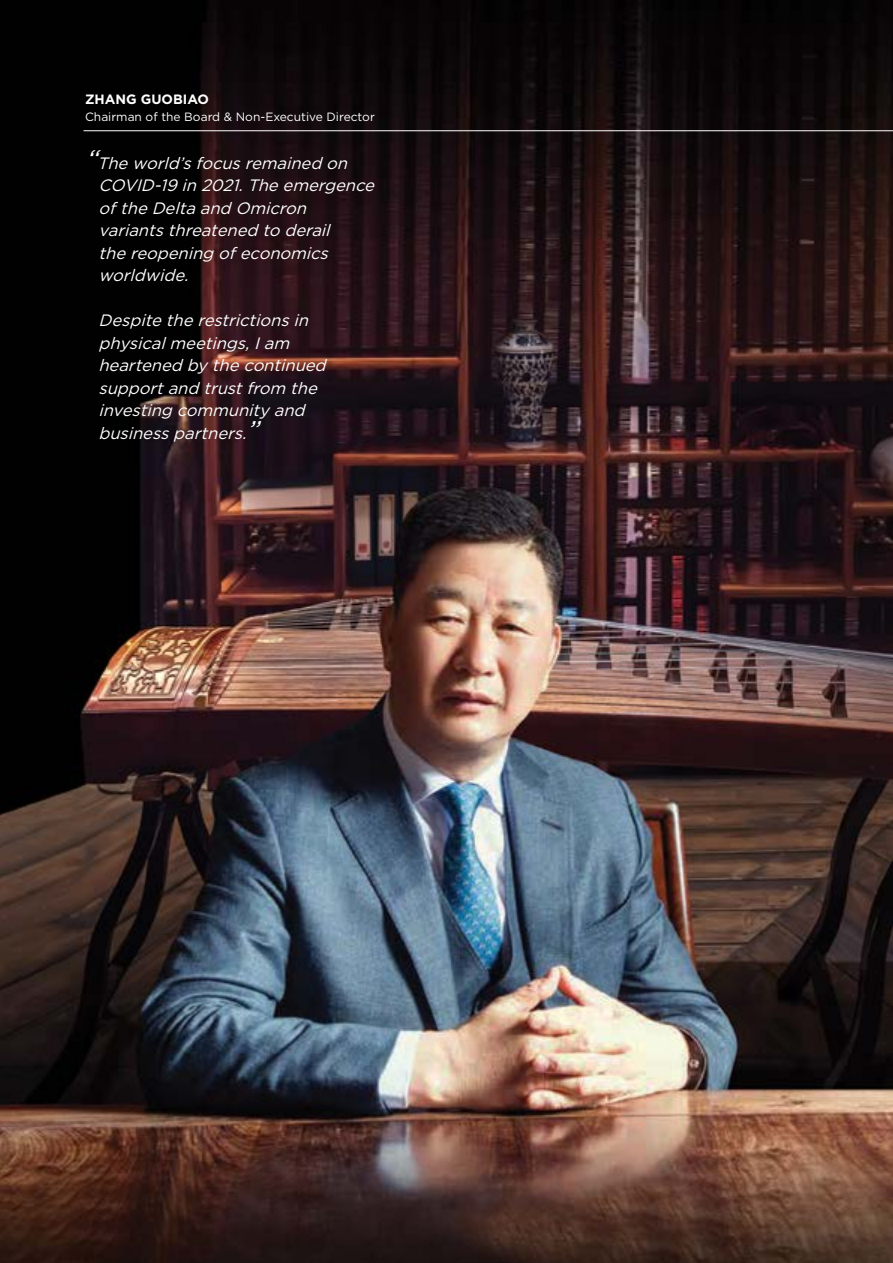
<style>
.page{position:relative;width:893px;height:1263px;background:#fff}
.page>*{position:absolute;margin:0;border:0;box-sizing:border-box;transform-origin:0 0}
.t1{font:italic 16.5px/22.5px "Gotham";color:#fff}
.t2{font:700 13.5px "Gotham";color:#fff}
.t3{font:12px "Gotham";color:#fff}
.s1{font-size:27px}
</style>
<div class="page">
<img style="left:0;top:0;width:893px;height:1263px">
<hr style="left:84px;top:130px;width:809px;height:1px;background:#fff">
<p class="t2" style="left:85px;top:91px;width:125px">ZHANG GUOBIAO</p>
<p class="t3" style="left:85px;top:109px;width:291px">Chairman of the Board &amp; Non-Executive Director</p>
<p class="t1" style="left:98px;top:151px;width:282px;text-indent:-13px"><span class="s1">“</span>Theworld’sfocusremained on<br>COVID-19 in2021.Theemergence oftheDeltaand Omicron variantsthreatened to derail thereopening ofeconomics worldwide.</p>
<p class="t1" style="left:98px;top:309px;width:234px">Despitetherestrictionsin physicalmeetings,Iam heartened bythecontinued supportand trustfrom the investing communityand businesspartners.<span class="s1">”</span></p>
</div>
